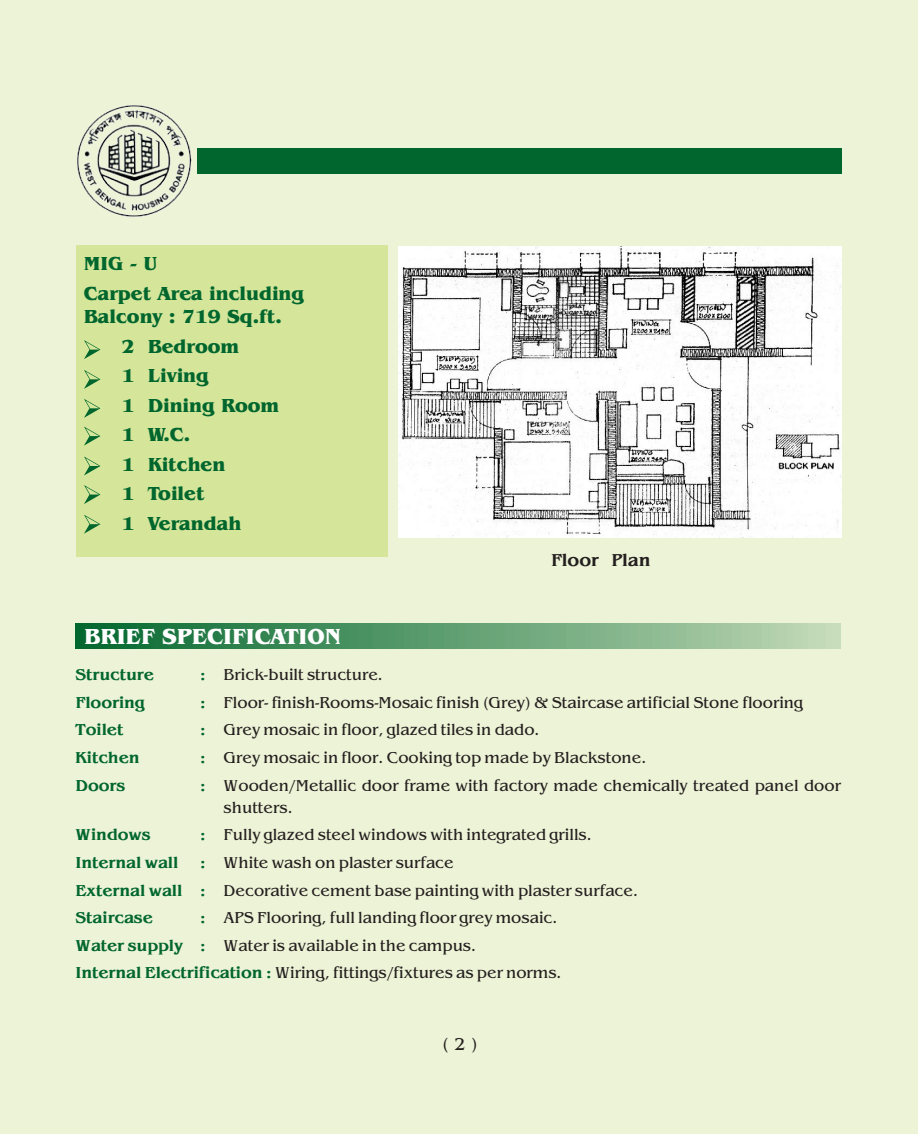
<style>
.page{position:relative;width:918px;height:1134px;background:#edf3d6}
.page>*{position:absolute;margin:0;border:0;box-sizing:border-box;transform-origin:0 0}
.t1{font:700 22.5px "Benguiat IT Cby BT";color:#fff}
.t2{font:700 19.5px/29.5px "Benguiat IT Cby BT";color:#00662d}
.t3{font:700 18px "Benguiat";color:#241f1f}
.t4{font:18px "Benguiat";color:#241f1f}
.t5{font:16.5px/27.6px "Benguiat";color:#241f1f}
.t6{font:700 16.5px/27.6px "Benguiat";color:#00662d;text-align:justify}
.s1{font-weight:400;color:#241f1f}
</style>
<div class="page">
<div style="left:197px;top:148px;width:645px;height:26px;background:#00662d"></div>
<img style="left:77px;top:105px;width:115px;height:112px">
<div style="left:76px;top:245px;width:311px;height:311px;background:#d5e69b"></div>
<svg style="left:84px;top:340px;width:16px;height:19px"></svg>
<svg style="left:84px;top:370px;width:16px;height:19px"></svg>
<svg style="left:84px;top:399px;width:16px;height:19px"></svg>
<svg style="left:84px;top:427px;width:16px;height:19px"></svg>
<svg style="left:84px;top:456px;width:16px;height:20px"></svg>
<svg style="left:84px;top:485px;width:16px;height:19px"></svg>
<svg style="left:84px;top:515px;width:16px;height:19px"></svg>
<img style="left:398px;top:246px;width:444px;height:292px">
<div style="left:76px;top:623px;width:765px;height:26px;background:linear-gradient(to right,#03672f,#c1d9b6)"></div>
<p class="t2" style="left:84px;top:250px;width:222px">MIG - U<br>Carpet Area including</p>
<p class="t2" style="left:122px;top:304px;width:162px;text-indent:-38px">Balcony : 719 Sq.ft.<br>2 Bedroom<br>1 Living<br>1 Dining Room<br>1 W.C.<br>1 Kitchen<br>1 Toilet<br>1 Verandah</p>
<h1 class="t1" style="left:84px;top:627px;width:258px">BRIEF SPECIFICATION</h1>
<p class="t3" style="left:551px;top:553px;width:101px">Floor Plan</p>
<p class="t5" style="left:224px;top:662px;width:619px">Brick-built structure.<br>Floor- finish-Rooms-Mosaic finish (Grey) &amp; Staircase artificial Stone flooring Grey mosaic in floor, glazed tiles in dado.<br>Grey mosaic in floor. Cooking top made by Blackstone.<br>Wooden/Metallic door frame with factory made chemically treated panel door</p>
<p class="t5" style="left:224px;top:795px;width:416px">shutters.<br>Fully glazed steel windows with integrated grills.<br>White wash on plaster surface<br>Decorative cement base painting with plaster surface.<br>APS Flooring, full landing floor grey mosaic.<br>Water is available in the campus.</p>
<p class="t6" style="left:76px;top:662px;width:80px">Structure</p>
<p class="t6" style="left:200px;top:662px;width:7px">:</p>
<p class="t6" style="left:76px;top:690px;width:71px">Flooring</p>
<p class="t6" style="left:200px;top:690px;width:7px">:</p>
<p class="t6" style="left:76px;top:717px;width:49px">Toilet</p>
<p class="t6" style="left:200px;top:717px;width:7px">:</p>
<p class="t6" style="left:76px;top:745px;width:66px">Kitchen</p>
<p class="t6" style="left:200px;top:745px;width:7px">:</p>
<p class="t6" style="left:76px;top:773px;width:51px">Doors</p>
<p class="t6" style="left:200px;top:773px;width:7px">:</p>
<p class="t6" style="left:76px;top:822px;width:77px">Windows</p>
<p class="t6" style="left:200px;top:822px;width:7px">:</p>
<p class="t6" style="left:76px;top:850px;width:104px">Internal wall</p>
<p class="t6" style="left:76px;top:850px;width:132px;text-indent:125px">:<br>External wall :<br>Staircase</p>
<p class="t6" style="left:76px;top:905px;width:488px;text-align:left;text-indent:125px">:<br>Water supply :<br>Internal Electrification : <span class="s1">Wiring, fittings/fixtures as per norms.</span></p>
<p class="t4" style="left:442px;top:1037px;width:37px">( 2 )</p>
</div>
